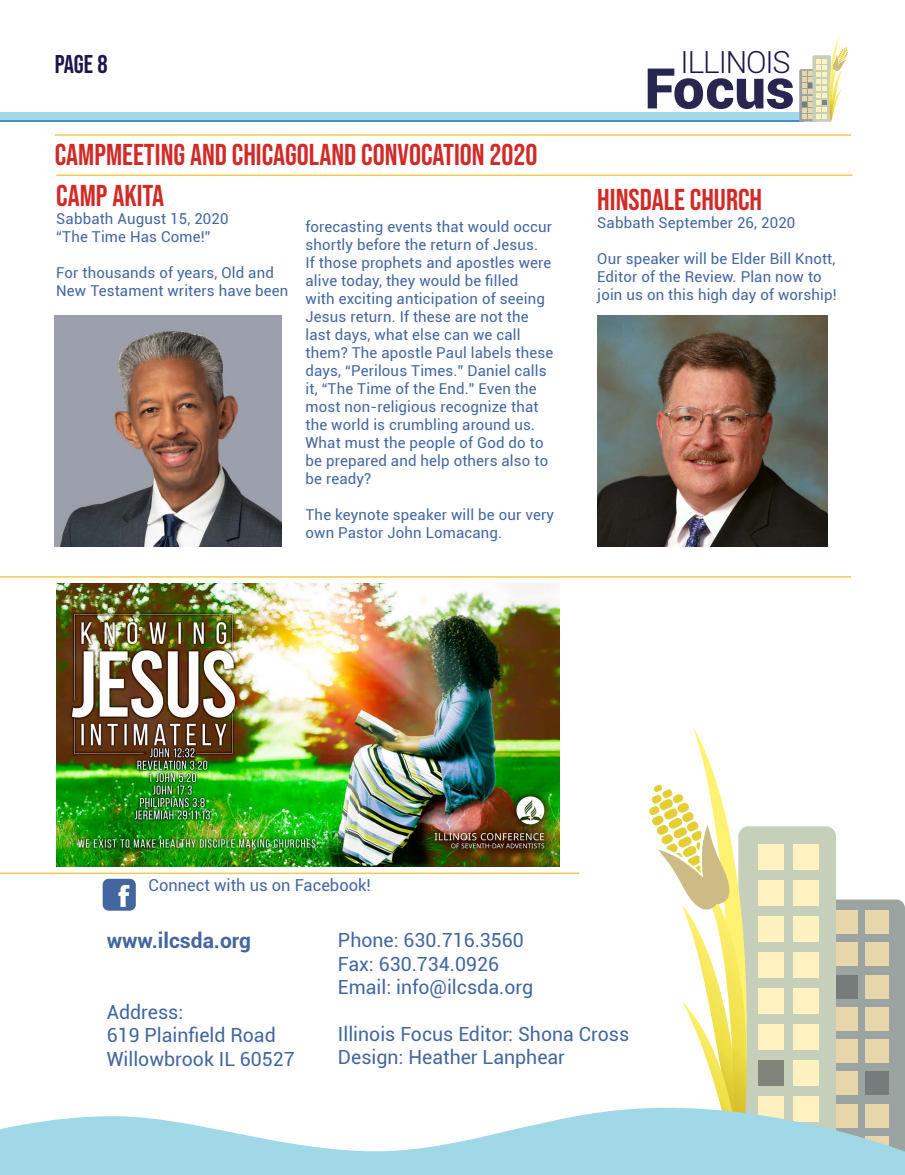
<style>
.page{position:relative;width:905px;height:1175px;background:#fff}
.page>*{position:absolute;margin:0;border:0;box-sizing:border-box;transform-origin:0 0}
.t1{font:900 56.1px "Roboto";color:#282551}
.t2{font:300 30.45px "Roboto";letter-spacing:-.04em;color:#1c164f}
.t3{font:30px "Bebas Neue";color:#d12b27}
.t4{font:25.5px "Bebas Neue";color:#1c164f}
.t5{font:700 21px "Roboto";color:#4366a0}
.t6{font:19.5px/23.4px "Roboto";color:#4366a0}
.t7{font:16.5px "Roboto";color:#4366a0}
.t8{font:15px/18px "Roboto";letter-spacing:.01em;color:#4366a0}
</style>
<div class="page">
<img style="left:54px;top:315px;width:228px;height:232px">
<svg style="left:103px;top:878px;width:33px;height:32px"></svg>
<svg style="left:649px;top:727px;width:255px;height:368px"></svg>
<svg style="left:0;top:1095px;width:904px;height:79px;fill:#a0d8e7"></svg>
<hr style="left:0;top:576px;width:851px;height:1px;background:#f5ca4b">
<div style="left:0;top:114px;width:803px;height:7px;background:#a0d8e7"></div>
<div style="left:0;top:112px;width:803px;height:7px;background:#a0d8e7"></div>
<svg style="left:799px;top:36px;width:49px;height:86px"></svg>
<hr style="left:0;top:872px;width:579px;height:2px;background:#f5ca4b">
<hr style="left:55px;top:134px;width:795px;height:2px;background:#f5ca4b">
<hr style="left:56px;top:174px;width:796px;height:2px;background:#f5ca4b">
<img style="left:597px;top:315px;width:230px;height:232px">
<img style="left:56px;top:583px;width:503px;height:283px">
<h3 class="t4" style="left:55px;top:50px;width:54px">PAGE 8</h3>
<h3 class="t3" style="left:55px;top:138px;width:484px">CAMPMEETING AND CHICAGOLAND CONVOCATION 2020</h3>
<h3 class="t3" style="left:56px;top:179px;width:109px">CAMP AKITA</h3>
<p class="t8" style="left:56px;top:209px;width:174px">Sabbath August 15, 2020 “The Time Has Come!”</p>
<p class="t8" style="left:56px;top:263px;width:234px">For thousands of years, Old and<br>New Testament writers have been</p>
<p class="t8" style="left:305px;top:217px;width:249px">forecasting events that would occur shortly before the return of Jesus.<br>If those prophets and apostles were alive today, they would be filled<br>with exciting anticipation of seeing<br>Jesus return. If these are not the last days, what else can we call them? The apostle Paul labels these days, “Perilous Times.” Daniel calls it, “The Time of the End.” Even the most non-religious recognize that the world is crumbling around us.<br>What must the people of God do to be prepared and help others also to be ready?</p>
<p class="t8" style="left:305px;top:505px;width:250px">The keynote speaker will be our very own Pastor John Lomacang.</p>
<h2 class="t2" style="left:680px;top:41px;width:112px">ILLINOIS</h2>
<h1 class="t1" style="left:644px;top:49px;width:152px">Focus</h1>
<h3 class="t3" style="left:597px;top:182px;width:166px">HINSDALE CHURCH</h3>
<p class="t8" style="left:597px;top:213px;width:199px">Sabbath September 26, 2020</p>
<p class="t8" style="left:597px;top:249px;width:241px">Our speaker will be Elder Bill Knott,<br>Editor of the Review. Plan now to join us on this high day of worship!</p>
<p class="t7" style="left:148px;top:873px;width:224px">Connect with us on Facebook!</p>
<h3 class="t5" style="left:107px;top:926px;width:146px">www.ilcsda.org</h3>
<h3 class="t6" style="left:107px;top:999px;width:190px">Address:<br>619 Plainfield Road<br>Willowbrook IL 60527</h3>
<h3 class="t6" style="left:338px;top:928px;width:197px">Phone: 630.716.3560<br>Fax: 630.734.0926<br>Email: info@ilcsda.org</h3>
<h3 class="t6" style="left:338px;top:1021px;width:293px">Illinois Focus Editor: Shona Cross<br>Design: Heather Lanphear</h3>
</div>
